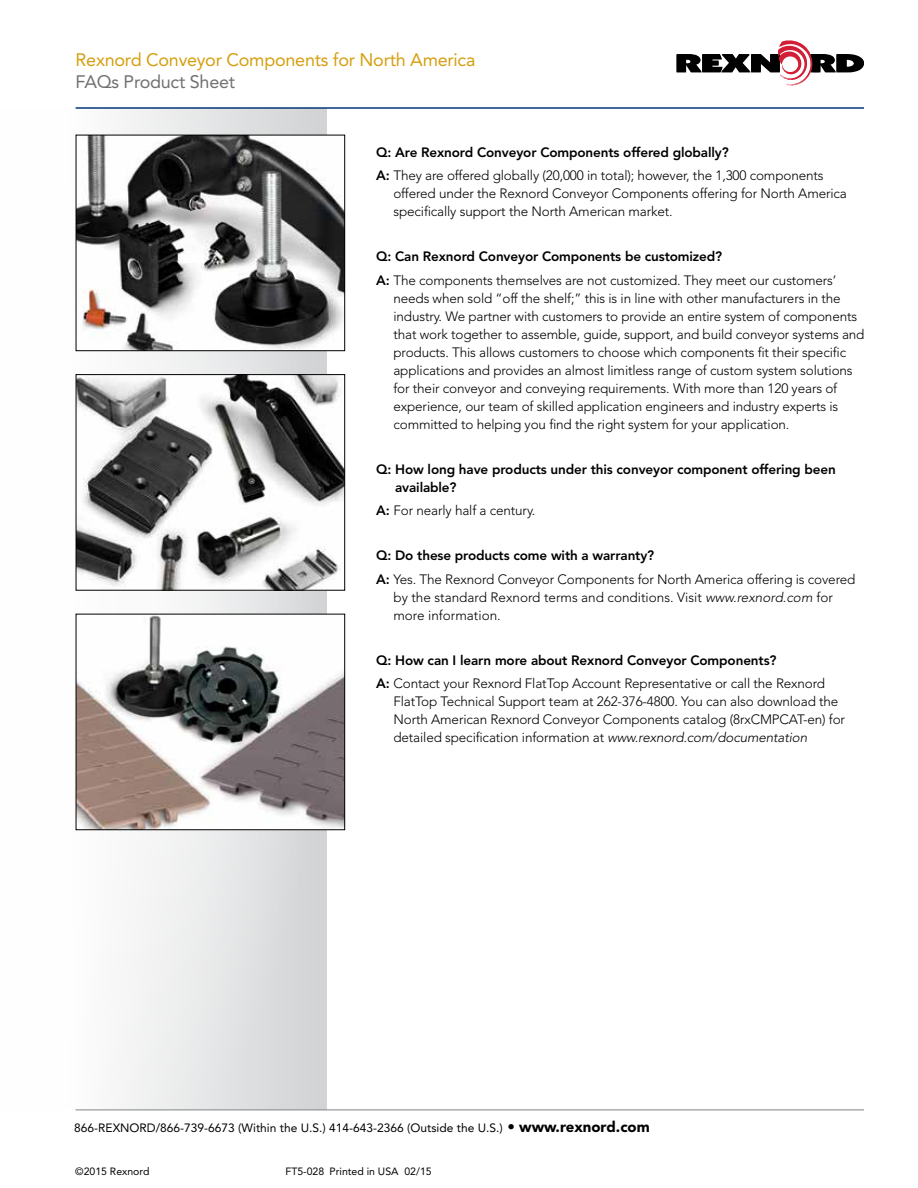
<style>
.page{position:relative;width:918px;height:1188px;background:#fff}
.page>*{position:absolute;margin:0;border:0;box-sizing:border-box;transform-origin:0 0}
.t1{font:18px "Avenir LT Std";letter-spacing:-.015em;color:#d59f0f}
.t2{font:18px "Avenir LT Std";letter-spacing:-.015em;color:#717073}
.t3{font:300 13.5px/18px "Avenir LT Std";letter-spacing:-.01em;color:#000}
.t4{font:800 13.5px/18px "Avenir LT Std";letter-spacing:-.01em;color:#000}
.t5{font:12px "Avenir LT Std";color:#000}
.t6{font:10.5px "Avenir LT Std";color:#000}
.s1{font-weight:800}
.s2{font-style:italic}
.s3{font-weight:900;font-size:15px}
</style>
<div class="page">
<div style="left:0;top:108px;width:327px;height:1002px;background:linear-gradient(to right,#fff,#d4d5d7)"></div>
<hr style="left:76px;top:1110px;width:788px;height:1px;background:#808285">
<svg style="left:677px;top:40px;width:187px;height:46px"></svg>
<hr style="left:76px;top:107px;width:788px;height:2px;background:#06357a">
<svg style="left:76px;top:135px;width:269px;height:216px"></svg>
<svg style="left:76px;top:374px;width:269px;height:217px"></svg>
<svg style="left:76px;top:614px;width:269px;height:216px"></svg>
<h1 class="t1" style="left:76px;top:50px;width:401px">Rexnord Conveyor Components for North America</h1>
<h1 class="t2" style="left:76px;top:71px;width:161px">FAQs Product Sheet</h1>
<p class="t3" style="left:376px;top:141px;width:449px;line-height:23.4px"><span class="s1">Q: Are Rexnord Conveyor Components offered globally?<br>A:</span> They are offered globally (20,000 in total); however, the 1,300 components</p>
<p class="t3" style="left:393px;top:185px;width:455px">offered under the Rexnord Conveyor Components offering for North America specifically support the North American market.</p>
<p class="t3" style="left:376px;top:245px;width:462px;line-height:23.4px"><span class="s1">Q: Can Rexnord Conveyor Components be customized?<br>A:</span> The components themselves are not customized. They meet our customers’</p>
<p class="t3" style="left:393px;top:289px;width:473px">needs when sold “off the shelf;” this is in line with other manufacturers in the industry. We partner with customers to provide an entire system of components that work together to assemble, guide, support, and build conveyor systems and products. This allows customers to choose which components fit their specific applications and provides an almost limitless range of custom system solutions for their conveyor and conveying requirements. With more than 120 years of experience, our team of skilled application engineers and industry experts is committed to helping you find the right system for your application.</p>
<p class="t4" style="left:395px;top:460px;width:442px;text-indent:-19px">Q: How long have products under this conveyor component offering been available?</p>
<p class="t3" style="left:376px;top:502px;width:161px"><span class="s1">A:</span> For nearly half a century.</p>
<p class="t3" style="left:376px;top:544px;width:481px;line-height:23.4px"><span class="s1">Q: Do these products come with a warranty?<br>A:</span> Yes. The Rexnord Conveyor Components for North America offering is covered</p>
<p class="t3" style="left:393px;top:588px;width:441px">by the standard Rexnord terms and conditions. Visit <span class="s2">www.rexnord.com</span> for more information.</p>
<p class="t3" style="left:376px;top:648px;width:451px;line-height:23.4px"><span class="s1">Q: How can I learn more about Rexnord Conveyor Components?<br>A:</span> Contact your Rexnord FlatTop Account Representative or call the Rexnord</p>
<p class="t3" style="left:393px;top:692px;width:453px">FlatTop Technical Support team at 262-376-4800. You can also download the<br>North American Rexnord Conveyor Components catalog (8rxCMPCAT-en) for detailed specification information at <span class="s2">www.rexnord.com/documentation</span></p>
<p class="t5" style="left:74px;top:1120px;width:577px">866-REXNORD/866-739-6673 (Within the U.S.) 414-643-2366 (Outside the U.S.) <span class="s3">• www.rexnord.com</span></p>
<p class="t6" style="left:75px;top:1165px;width:76px">©2015 Rexnord</p>
<p class="t6" style="left:286px;top:1165px;width:148px">FT5-028 Printed in USA 02/15</p>
</div>
